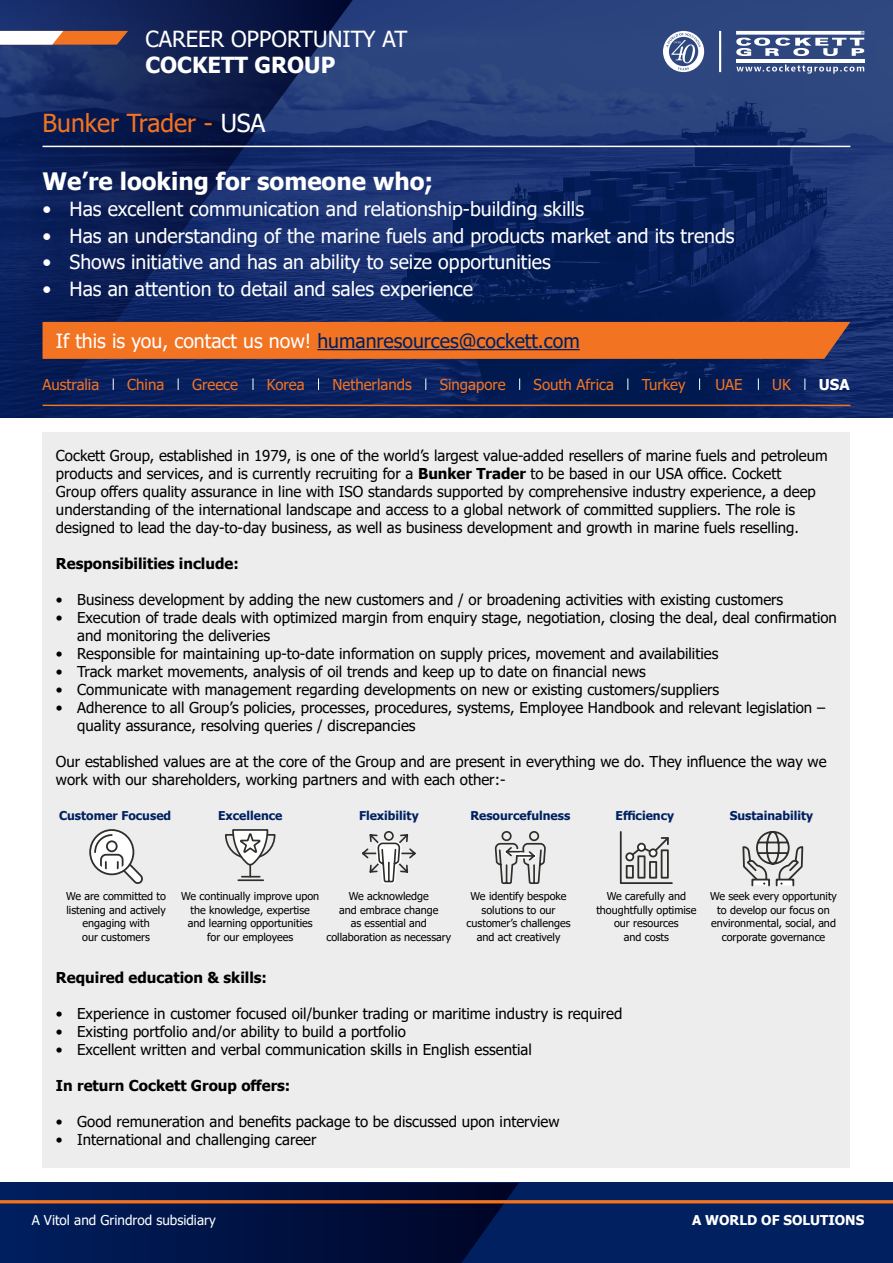
<style>
.page{position:relative;width:893px;height:1263px;background:#fff}
.page>*{position:absolute;margin:0;border:0;box-sizing:border-box;transform-origin:0 0}
.t1{font:24.75px "Tahoma";color:#f27321}
.t2{font:700 24px "Tahoma";color:#fff}
.t3{font:22.2px "Tahoma";color:#fff}
.t4{font:700 22.2px "Tahoma";color:#fff}
.t5{font:19.5px "Tahoma";color:#fff}
.t6{font:19.5px "Tahoma";color:#002060}
.t7{font:15px/18px "Tahoma";color:#000}
.t8{font:700 15px "Tahoma";color:#000}
.t9{font:15px "Tahoma";color:#f27321}
.t10{font:700 15px "Tahoma";color:#fff}
.t11{font:13.5px "Tahoma";color:#fff}
.t12{font:700 13.5px "Tahoma";color:#fff}
.t13{font:700 12.15px "Tahoma";color:#002060}
.t14{font:10.8px/13.5px "Tahoma";color:#000;text-align:center}
.s1{color:#fff}
.s2{font-weight:700}
</style>
<div class="page">
<div style="left:43px;top:432px;width:807px;height:736px;background:#ededed"></div>
<svg style="left:353px;top:0;width:540px;height:417px;background:#18306b"></svg>
<svg style="left:0;top:0;width:353px;height:417px;background:#10245d"></svg>
<div style="left:0;top:1183px;width:893px;height:80px;background:#002060"></div>
<svg style="left:0;top:1183px;width:519px;height:80px"></svg>
<hr style="left:0;top:1200px;width:893px;height:3px;background:#f27321">
<hr style="left:736px;top:59px;width:128px;height:4px;background:#fff">
<svg style="left:736px;top:31px;width:128px;height:25px"></svg>
<svg style="left:736px;top:64px;width:128px;height:10px"></svg>
<div style="left:43px;top:322px;width:807px;height:37px;background:#f27321"></div>
<svg style="left:0;top:31px;width:128px;height:14px"></svg>
<svg style="left:663px;top:31px;width:41px;height:41px"></svg>
<hr style="left:719px;top:31px;width:2px;height:41px;background:#fff">
<hr style="left:43px;top:405px;width:807px;height:1px;background:#f27321">
<hr style="left:43px;top:146px;width:807px;height:1px;background:#fff">
<svg style="left:113px;top:378px;width:1px;height:12px"></svg>
<svg style="left:178px;top:378px;width:1px;height:12px"></svg>
<svg style="left:253px;top:378px;width:1px;height:12px"></svg>
<svg style="left:318px;top:378px;width:1px;height:12px"></svg>
<svg style="left:425px;top:378px;width:1px;height:12px"></svg>
<svg style="left:519px;top:378px;width:1px;height:12px"></svg>
<svg style="left:627px;top:378px;width:1px;height:12px"></svg>
<svg style="left:699px;top:378px;width:1px;height:12px"></svg>
<svg style="left:758px;top:378px;width:1px;height:12px"></svg>
<svg style="left:804px;top:378px;width:1px;height:12px"></svg>
<hr style="left:317px;top:349px;width:263px;height:1px;background:#002060">
<svg style="left:90px;top:830px;width:43px;height:44px"></svg>
<div style="left:89px;top:829px;width:45px;height:46px;border:2px solid #2e2e2b;border-radius:50%"></div>
<svg style="left:93px;top:833px;width:50px;height:51px"></svg>
<hr style="left:238px;top:879px;width:25px;height:2px;background:#2e2e2b">
<svg style="left:225px;top:829px;width:51px;height:48px"></svg>
<svg style="left:362px;top:831px;width:54px;height:53px"></svg>
<svg style="left:494px;top:831px;width:52px;height:53px"></svg>
<svg style="left:619px;top:831px;width:54px;height:53px"></svg>
<svg style="left:742px;top:831px;width:62px;height:54px"></svg>
<h3 class="t3" style="left:145px;top:24px;width:264px">CAREER OPPORTUNITY AT</h3>
<h3 class="t4" style="left:145px;top:49px;width:191px">COCKETT GROUP</h3>
<h1 class="t1" style="left:43px;top:106px;width:224px">Bunker Trader - <span class="s1">USA</span></h1>
<h2 class="t2" style="left:43px;top:164px;width:392px">We’re looking for someone who;</h2>
<h3 class="t5" style="left:43px;top:196px;width:543px">• Has excellent communication and relationship-building skills</h3>
<h3 class="t5" style="left:43px;top:222px;width:694px">• Has an understanding of the marine fuels and products market and its trends</h3>
<h3 class="t5" style="left:43px;top:249px;width:510px">• Shows initiative and has an ability to seize opportunities</h3>
<h3 class="t5" style="left:43px;top:275px;width:432px">• Has an attention to detail and sales experience</h3>
<h3 class="t6" style="left:56px;top:328px;width:525px"><span class="s1">If this is you, contact us now!</span> humanresources@cockett.com</h3>
<p class="t9" style="left:43px;top:374px;width:58px">Australia</p>
<p class="t9" style="left:127px;top:374px;width:39px">China</p>
<p class="t9" style="left:192px;top:374px;width:47px">Greece</p>
<p class="t9" style="left:267px;top:374px;width:39px">Korea</p>
<p class="t9" style="left:332px;top:374px;width:81px">Netherlands</p>
<p class="t9" style="left:440px;top:374px;width:67px">Singapore</p>
<p class="t9" style="left:534px;top:374px;width:82px">South Africa</p>
<p class="t9" style="left:642px;top:374px;width:45px">Turkey</p>
<p class="t9" style="left:715px;top:374px;width:29px">UAE</p>
<p class="t9" style="left:772px;top:374px;width:20px">UK</p>
<p class="t10" style="left:819px;top:374px;width:32px">USA</p>
<p class="t7" style="left:56px;top:448px;width:773px">Cockett Group, established in 1979, is one of the world’s largest value-added resellers of marine fuels and petroleum products and services, and is currently recruiting for a <span class="s2">Bunker Trader</span> to be based in our USA office. Cockett<br>Group offers quality assurance in line with ISO standards supported by comprehensive industry experience, a deep understanding of the international landscape and access to a global network of committed suppliers. The role is designed to lead the day-to-day business, as well as business development and growth in marine fuels reselling.</p>
<p class="t8" style="left:56px;top:553px;width:184px">Responsibilities include:</p>
<p class="t7" style="left:56px;top:592px;width:729px">• Business development by adding the new customers and / or broadening activities with existing customers</p>
<p class="t7" style="left:77px;top:610px;width:761px;text-indent:-21px">• Execution of trade deals with optimized margin from enquiry stage, negotiation, closing the deal, deal confirmation and monitoring the deliveries</p>
<p class="t7" style="left:56px;top:646px;width:664px">• Responsible for maintaining up-to-date information on supply prices, movement and availabilities</p>
<p class="t7" style="left:56px;top:664px;width:591px">• Track market movements, analysis of oil trends and keep up to date on financial news</p>
<p class="t7" style="left:56px;top:682px;width:665px">• Communicate with management regarding developments on new or existing customers/suppliers</p>
<p class="t7" style="left:77px;top:700px;width:749px;text-indent:-21px">• Adherence to all Group’s policies, processes, procedures, systems, Employee Handbook and relevant legislation – quality assurance, resolving queries / discrepancies</p>
<p class="t7" style="left:56px;top:754px;width:772px">Our established values are at the core of the Group and are present in everything we do. They influence the way we work with our shareholders, working partners and with each other:-</p>
<p class="t13" style="left:59px;top:807px;width:114px">Customer Focused</p>
<p class="t13" style="left:218px;top:807px;width:66px">Excellence</p>
<p class="t13" style="left:359px;top:807px;width:61px">Flexibility</p>
<p class="t13" style="left:470px;top:807px;width:101px">Resourcefulness</p>
<p class="t13" style="left:615px;top:807px;width:60px">Efficiency</p>
<p class="t13" style="left:730px;top:807px;width:85px">Sustainability</p>
<p class="t14" style="left:66px;top:890px;width:101px">We are committed to listening and actively engaging with<br>our customers</p>
<p class="t14" style="left:181px;top:890px;width:140px">We continually improve upon the knowledge, expertise and learning opportunities for our employees</p>
<p class="t14" style="left:326px;top:890px;width:126px">We acknowledge<br>and embrace change<br>as essential and collaboration as necessary</p>
<p class="t14" style="left:467px;top:890px;width:105px">We identify bespoke solutions to our customer’s challenges and act creatively</p>
<p class="t14" style="left:596px;top:890px;width:102px">We carefully and thoughtfully optimise our resources<br>and costs</p>
<p class="t8" style="left:56px;top:967px;width:213px">Required education &amp; skills:</p>
<p class="t7" style="left:56px;top:1006px;width:568px">• Experience in customer focused oil/bunker trading or maritime industry is required</p>
<p class="t7" style="left:56px;top:1024px;width:351px">• Existing portfolio and/or ability to build a portfolio</p>
<p class="t7" style="left:56px;top:1042px;width:477px">• Excellent written and verbal communication skills in English essential</p>
<p class="t8" style="left:56px;top:1075px;width:236px">In return Cockett Group offers:</p>
<p class="t7" style="left:56px;top:1114px;width:505px">• Good remuneration and benefits package to be discussed upon interview</p>
<p class="t7" style="left:56px;top:1132px;width:262px">• International and challenging career</p>
<p class="t14" style="left:710px;top:890px;width:128px">We seek every opportunity to develop our focus on environmental, social, and corporate governance</p>
<p class="t11" style="left:32px;top:1211px;width:186px">A Vitol and Grindrod subsidiary</p>
<p class="t12" style="left:692px;top:1211px;width:174px">A WORLD OF SOLUTIONS</p>
</div>
